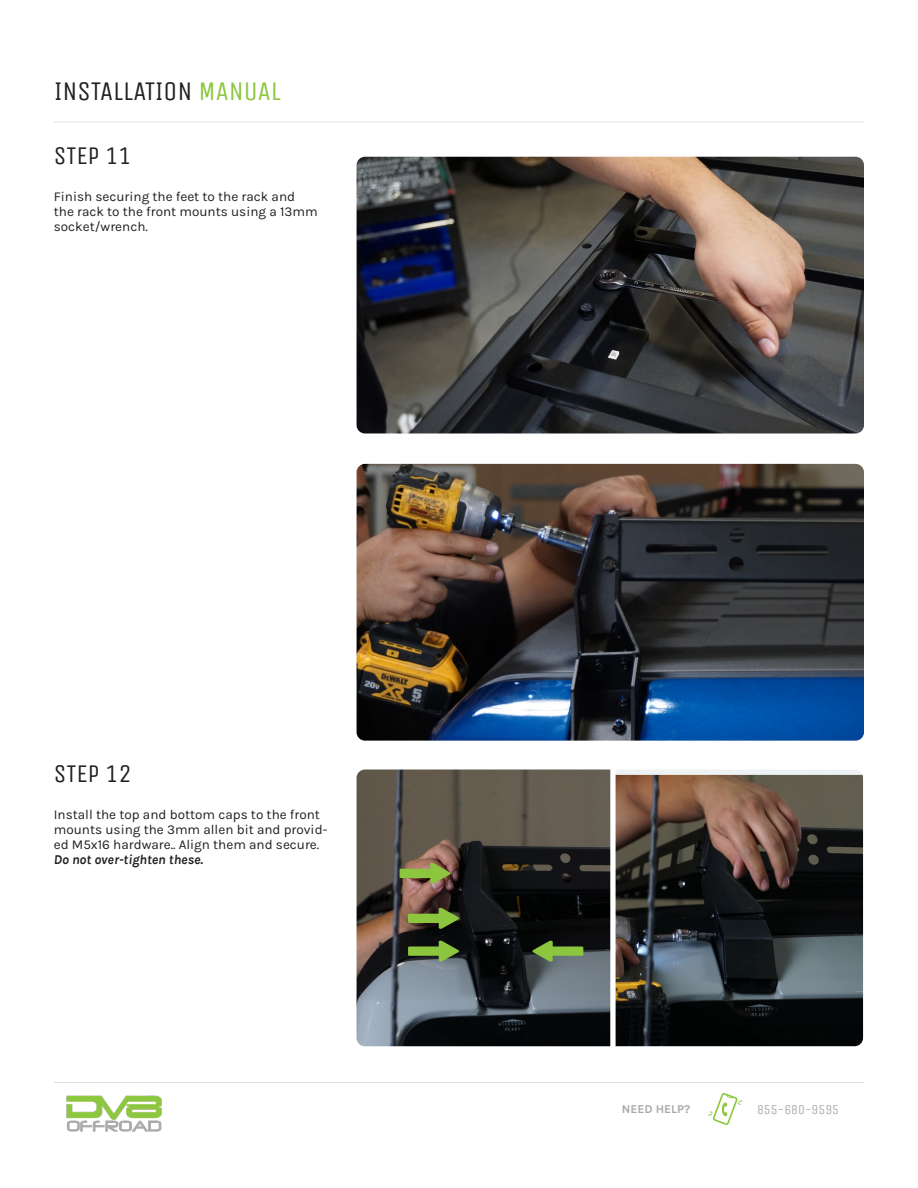
<style>
.page{position:relative;width:918px;height:1188px;background:#fff}
.page>*{position:absolute;margin:0;border:0;box-sizing:border-box;transform-origin:0 0}
.t1{font:27px "Unica One";color:#231f20}
.t2{font:25.5px "Unica One";color:#231f20}
.Body{font:13.5px/15px "Karla";color:#231f20}
.t3{font:13.5px "Unica One";color:#aeadad}
.t4{font:700 12px "Karla";color:#a8a9ad}
.s1{color:#8bc63e}
.s2{font-weight:700;font-style:italic}
</style>
<div class="page">
<img style="left:357px;top:770px;width:253px;height:276px">
<img style="left:616px;top:775px;width:247px;height:271px">
<img style="left:357px;top:464px;width:507px;height:277px">
<img style="left:357px;top:157px;width:507px;height:276px">
<svg style="left:708px;top:1093px;width:34px;height:32px"></svg>
<hr style="left:54px;top:122px;width:810px;height:1px;background:#e2e0e0">
<hr style="left:54px;top:1082px;width:810px;height:1px;background:#e2e0e0">
<img style="left:66px;top:1095px;width:96px;height:37px">
<svg style="left:400px;top:863px;width:51px;height:21px"></svg>
<svg style="left:408px;top:940px;width:51px;height:22px"></svg>
<svg style="left:408px;top:908px;width:51px;height:21px"></svg>
<svg style="left:532px;top:940px;width:51px;height:22px"></svg>
<p class="t1" style="left:54px;top:76px;width:228px">INSTALLATION <span class="s1">MANUAL</span></p>
<p class="t2" style="left:54px;top:141px;width:79px">STEP 11</p>
<p class="Body" style="left:54px;top:189px;width:265px">Finish securing the feet to the rack and the rack to the front mounts using a 13mm socket/wrench.</p>
<p class="t2" style="left:54px;top:758px;width:79px">STEP 12</p>
<p class="Body" style="left:54px;top:806px;width:275px">Install the top and bottom caps to the front mounts using the 3mm allen bit and provid&shy;ed M5x16 hardware.. Align them and secure.<br><span class="s2">Do not over-tighten these.</span></p>
<p class="t4" style="left:622px;top:1101px;width:70px">NEED HELP?</p>
<p class="t3" style="left:757px;top:1102px;width:84px">855-680-9595</p>
</div>
